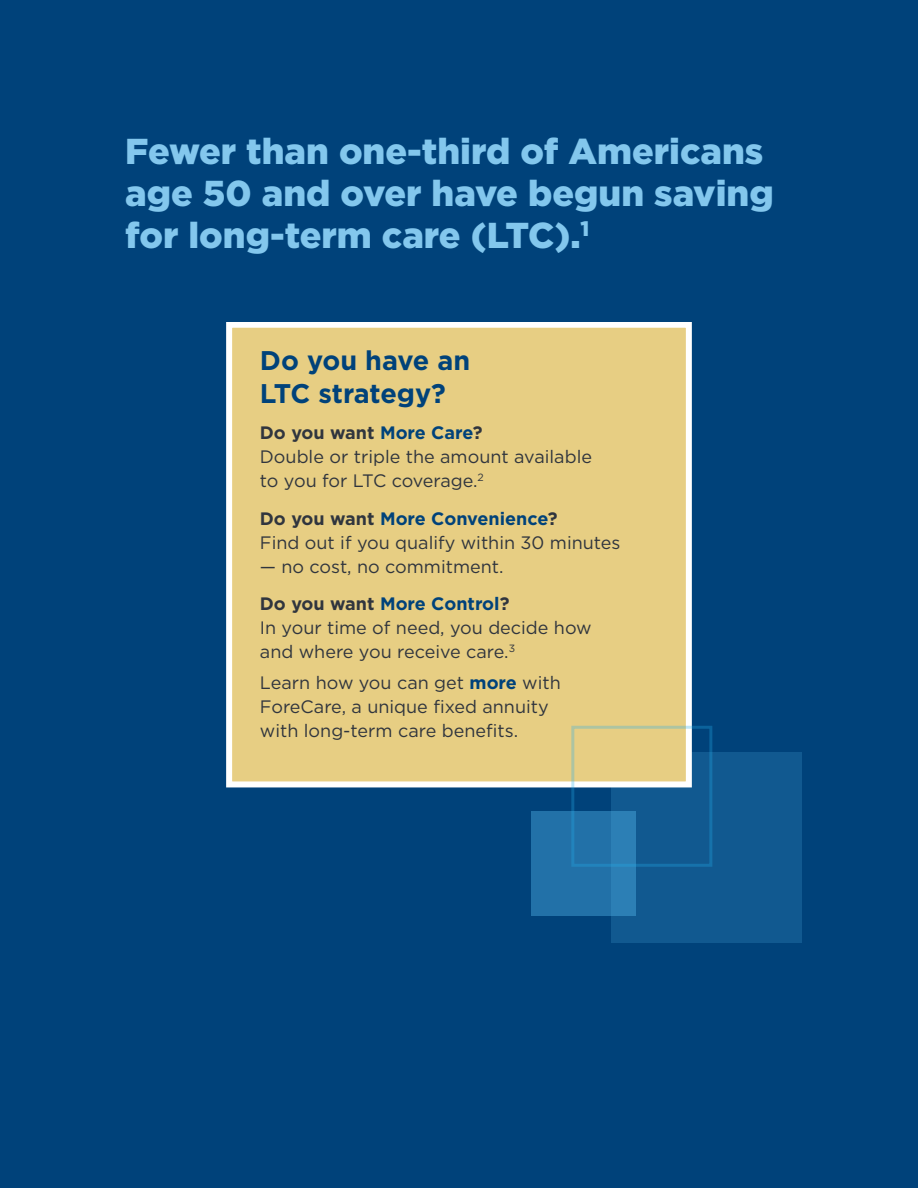
<style>
.page{position:relative;width:918px;height:1188px;background:#00427a}
.page>*{position:absolute;margin:0;border:0;box-sizing:border-box;transform-origin:0 0}
.t1{font:900 36px/42px "Gotham";color:#83c7ed}
.t2{font:700 27px/33px "Gotham";letter-spacing:-.01em;color:#00427a}
.t3{font:18px/24px "Gotham";color:#30353e}
.s1{font-weight:700}
.s2{font-weight:700;color:#00427a}
</style>
<div class="page">
<div style="left:531px;top:811px;width:105px;height:105px;background:#2271a8"></div>
<svg style="left:611px;top:752px;width:191px;height:191px;background:#135c93"></svg>
<div style="left:229px;top:325px;width:460px;height:459px;background:#e7ce83"></div>
<div style="left:226px;top:322px;width:466px;height:465px;border:6px solid #fff"></div>
<div style="left:571px;top:726px;width:141px;height:141px;border:3px solid #25afec"></div>
<h1 class="t1" style="left:125px;top:132px;width:650px">Fewer than one-third of Americans age 50 and over have begun saving for long-term care (LTC).<sup>1</sup></h1>
<h2 class="t2" style="left:260px;top:345px;width:212px">Do you have an<br>LTC strategy?</h2>
<p class="t3" style="left:260px;top:422px;width:334px"><span class="s1">Do you want</span> <span class="s2">More Care</span><span class="s1">?<br></span>Double or triple the amount available to you for LTC coverage.<sup>2</sup></p>
<p class="t3" style="left:260px;top:507px;width:362px"><span class="s1">Do you want</span> <span class="s2">More Convenience</span><span class="s1">?<br></span>Find out if you qualify within 30 minutes</p>
<p class="t3" style="left:260px;top:548px;width:251px;line-height:37.5px">— no cost, no commitment.<br><span class="s1">Do you want</span> <span class="s2">More Control</span><span class="s1">?</span></p>
<p class="t3" style="left:260px;top:617px;width:333px">In your time of need, you decide how and where you receive care.<sup>3</sup></p>
<p class="t3" style="left:260px;top:671px;width:302px">Learn how you can get <span class="s2">more</span> with<br>ForeCare, a unique fixed annuity with long-term care benefits.</p>
</div>
